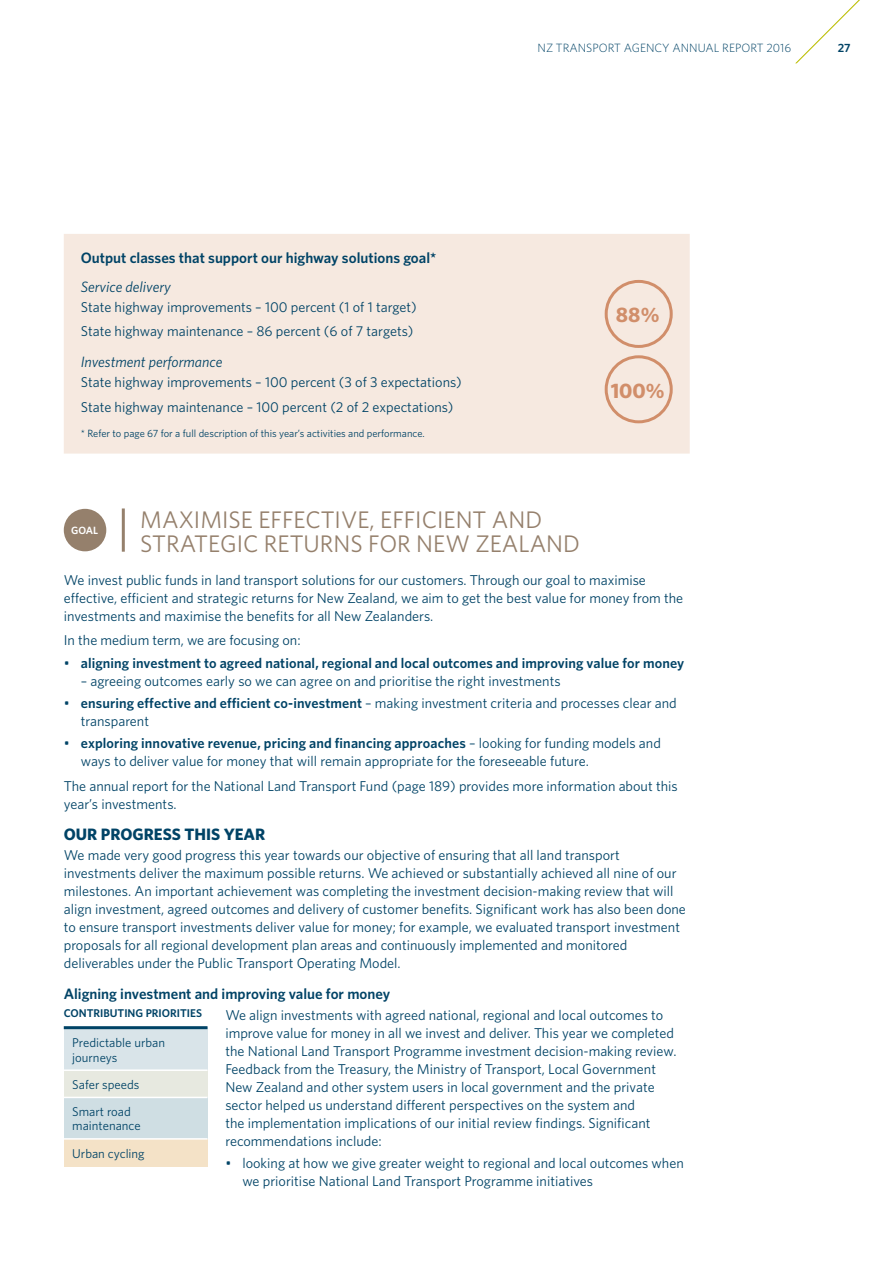
<style>
.page{position:relative;width:893px;height:1263px;background:#fff}
.page>*{position:absolute;margin:0;border:0;box-sizing:border-box;transform-origin:0 0}
.t1{font:24px/24px "Whitney";color:#95806c}
.t2{font:700 21px "Whitney";color:#d18e6a}
.t3{font:700 16.5px "Whitney";color:#004366}
.t4{font:600 15px "Whitney";color:#004366}
.t5{font:italic 15px "Whitney";color:#004366}
.t6{font:14.25px/18px "Whitney";color:#004366}
.t7{font:600 14.25px "Whitney";letter-spacing:.01em;color:#004366}
.t8{font:12.75px/27.2px "Whitney";color:#004366}
.t9{font:300 12px "Whitney";color:#004366}
.t10{font:600 12px "Whitney";color:#004366}
.t11{font:600 11.25px "Whitney";color:#004366}
.t12{font:10.5px "Whitney";color:#004366}
.t13{font:600 10.5px "Whitney";color:#fff}
.s1{font-weight:400}
.s2{font-weight:600}
</style>
<div class="page">
<svg style="left:795px;top:0;width:65px;height:64px"></svg>
<div style="left:64px;top:234px;width:626px;height:220px;background:#f6e9e0"></div>
<div style="left:605px;top:280px;width:68px;height:68px;border:3px solid #d18e6a;border-radius:50%"></div>
<div style="left:605px;top:355px;width:68px;height:68px;border:3px solid #d18e6a;border-radius:50%"></div>
<hr style="left:122px;top:508px;width:3px;height:44px;background:#95806c">
<div style="left:64px;top:509px;width:42px;height:42px;background:#95806c;border-radius:50%"></div>
<div style="left:64px;top:1028px;width:143px;height:42px;background:#d9e4e9"></div>
<div style="left:64px;top:1070px;width:143px;height:27px;background:#e7e9e0"></div>
<div style="left:64px;top:1097px;width:143px;height:42px;background:#cfdee3"></div>
<div style="left:64px;top:1139px;width:143px;height:27px;background:#f4e2c7"></div>
<hr style="left:64px;top:1069px;width:143px;height:2px;background:#fff">
<hr style="left:64px;top:1097px;width:143px;height:1px;background:#fff">
<hr style="left:64px;top:1026px;width:143px;height:3px;background:#004366">
<hr style="left:64px;top:1138px;width:143px;height:1px;background:#fff">
<p class="t9" style="left:537px;top:40px;width:255px">NZ TRANSPORT AGENCY ANNUAL REPORT 2016</p>
<p class="t10" style="left:838px;top:40px;width:14px">27</p>
<p class="t4" style="left:81px;top:248px;width:357px">Output classes that support our highway solutions goal*</p>
<p class="t5" style="left:81px;top:277px;width:92px">Service delivery</p>
<p class="t6" style="left:81px;top:294px;width:337px;line-height:24.5px">State highway improvements – 100 percent (1 of 1 target)<br>State highway maintenance – 86 percent (6 of 7 targets)</p>
<h2 class="t2" style="left:616px;top:301px;width:45px">88%</h2>
<p class="t5" style="left:81px;top:352px;width:143px">Investment performance</p>
<p class="t6" style="left:81px;top:370px;width:382px;line-height:24.5px">State highway improvements – 100 percent (3 of 3 expectations)<br>State highway maintenance – 100 percent (2 of 2 expectations)</p>
<p class="t12" style="left:81px;top:426px;width:345px">* Refer to page 67 for a full description of this year’s activities and performance.</p>
<h2 class="t2" style="left:611px;top:376px;width:55px">100%</h2>
<h1 class="t1" style="left:140px;top:507px;width:441px">MAXIMISE EFFECTIVE, EFFICIENT AND<br>STRATEGIC RETURNS FOR NEW ZEALAND</h1>
<p class="t6" style="left:64px;top:571px;width:621px">We invest public funds in land transport solutions for our customers. Through our goal to maximise effective, efficient and strategic returns for New Zealand, we aim to get the best value for money from the investments and maximise the benefits for all New Zealanders.</p>
<p class="t6" style="left:64px;top:631px;width:238px">In the medium term, we are focusing on:</p>
<p class="t7" style="left:64px;top:653px;width:622px"><span class="s1">•</span> aligning investment to agreed national, regional and local outcomes and improving value for money</p>
<p class="t6" style="left:81px;top:671px;width:481px">– agreeing outcomes early so we can agree on and prioritise the right investments</p>
<p class="t6" style="left:81px;top:693px;width:597px;text-indent:-17px">• <span class="s2">ensuring effective and efficient co-investment</span> – making investment criteria and processes clear and transparent</p>
<p class="t6" style="left:81px;top:734px;width:582px;text-indent:-17px">• <span class="s2">exploring innovative revenue, pricing and financing approaches</span> – looking for funding models and ways to deliver value for money that will remain appropriate for the foreseeable future.</p>
<p class="t6" style="left:64px;top:776px;width:615px">The annual report for the National Land Transport Fund (page 189) provides more information about this year’s investments.</p>
<p class="t3" style="left:64px;top:823px;width:203px">OUR PROGRESS THIS YEAR</p>
<p class="t6" style="left:64px;top:846px;width:624px">We made very good progress this year towards our objective of ensuring that all land transport investments deliver the maximum possible returns. We achieved or substantially achieved all nine of our milestones. An important achievement was completing the investment decision-making review that will align investment, agreed outcomes and delivery of customer benefits. Significant work has also been done to ensure transport investments deliver value for money; for example, we evaluated transport investment proposals for all regional development plan areas and continuously implemented and monitored deliverables under the Public Transport Operating Model.</p>
<p class="t4" style="left:64px;top:984px;width:328px">Aligning investment and improving value for money</p>
<p class="t6" style="left:225px;top:1005px;width:453px">We align investments with agreed national, regional and local outcomes to improve value for money in all we invest and deliver. This year we completed the National Land Transport Programme investment decision-making review.<br>Feedback from the Treasury, the Ministry of Transport, Local Government New Zealand and other system users in local government and the private sector helped us understand different perspectives on the system and<br>the implementation implications of our initial review findings. Significant recommendations include:</p>
<p class="t6" style="left:242px;top:1153px;width:443px;text-indent:-17px">• looking at how we give greater weight to regional and local outcomes when we prioritise National Land Transport Programme initiatives</p>
<p class="t13" style="left:71px;top:524px;width:29px">GOAL</p>
<p class="t11" style="left:64px;top:1006px;width:140px">CONTRIBUTING PRIORITIES</p>
<p class="t8" style="left:72px;top:1035px;width:94px;line-height:14.2px">Predictable urban journeys</p>
<p class="t8" style="left:72px;top:1070px;width:69px">Safer speeds<br>Smart road</p>
<p class="t8" style="left:72px;top:1112px;width:74px">maintenance<br>Urban cycling</p>
</div>
